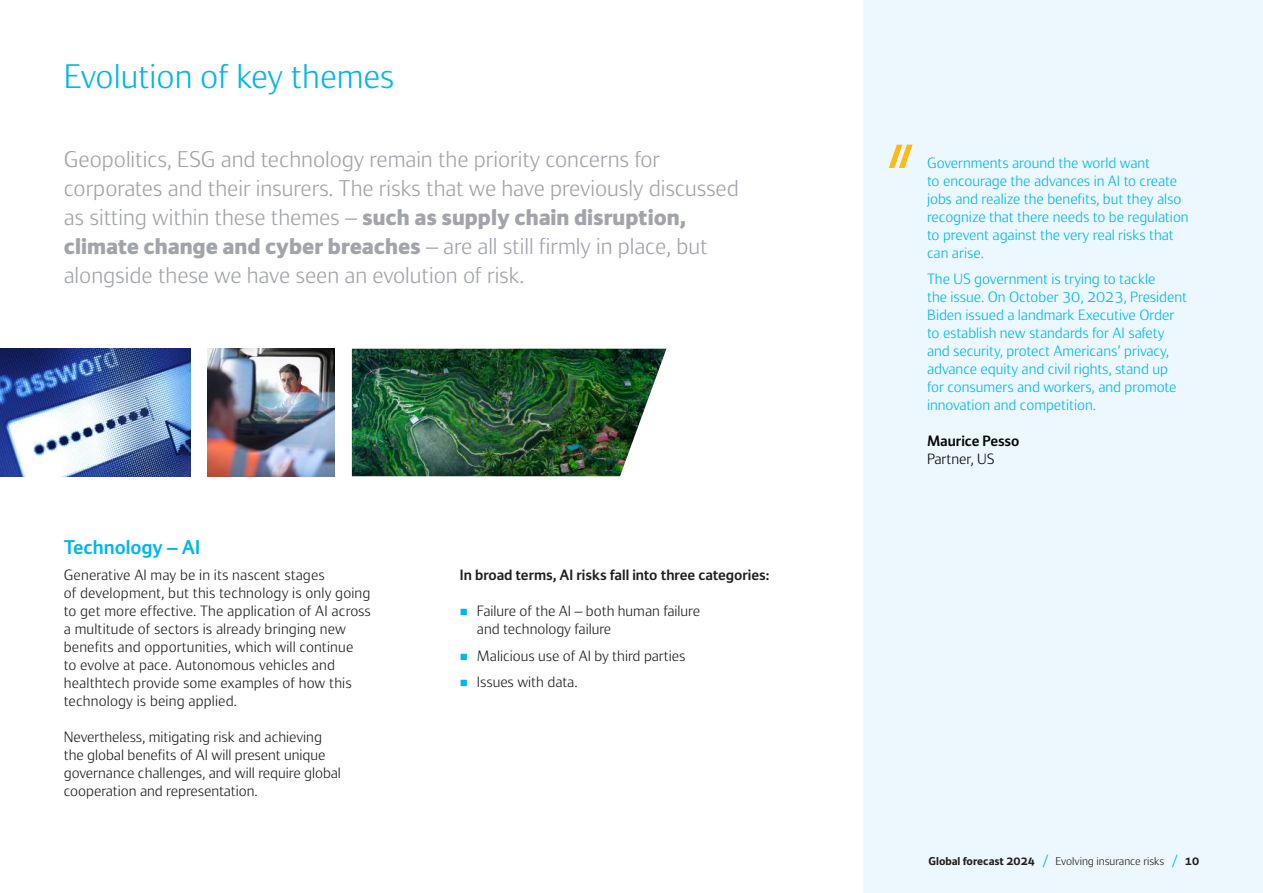
<style>
.page{position:relative;width:1263px;height:893px;background:#fff}
.page>*{position:absolute;margin:0;border:0;box-sizing:border-box;transform-origin:0 0}
.t1{font:300 36px "Kennedys";color:#00b6ef}
.t2{font:300 24px/28.8px "Kennedys";color:#a2a4ac}
.t3{font:600 21px "Kennedys";color:#00b6ef}
.t4{font:300 15.75px/18px "Kennedys";color:#241f1f}
.t5{font:300 15.75px/18px "Kennedys";color:#00b6ef}
.t6{font:600 15.75px "Kennedys";color:#241f1f}
.t7{font:600 15.75px "Kennedys";letter-spacing:-.005em;color:#05060b}
.t8{font:300 15.75px "Kennedys";color:#05060b}
.t9{font:300 12px "Kennedys";color:#241f1f}
.s1{font-weight:800}
.s2{color:#00b6ef}
.s3{font-weight:700}
.s4{font-weight:400;color:#00b6ef}
</style>
<div class="page">
<div style="left:863px;top:0;width:400px;height:893px;background:#ecf8fe"></div>
<svg style="left:889px;top:145px;width:23px;height:23px"></svg>
<img style="left:0;top:349px;width:191px;height:127px">
<img style="left:352px;top:349px;width:314px;height:127px">
<img style="left:208px;top:349px;width:127px;height:127px">
<h1 class="t1" style="left:64px;top:57px;width:332px">Evolution of key themes</h1>
<p class="t2" style="left:64px;top:145px;width:677px">Geopolitics, ESG and technology remain the priority concerns for corporates and their insurers. The risks that we have previously discussed as sitting within these themes – <span class="s1">such as supply chain disruption, climate change and cyber breaches</span> – are all still firmly in place, but alongside these we have seen an evolution of risk.</p>
<h3 class="t3" style="left:64px;top:536px;width:138px">Technology – AI</h3>
<p class="t4" style="left:64px;top:566px;width:309px">Generative AI may be in its nascent stages<br>of development, but this technology is only going to get more effective. The application of AI across a multitude of sectors is already bringing new benefits and opportunities, which will continue<br>to evolve at pace. Autonomous vehicles and healthtech provide some examples of how this technology is being applied.</p>
<p class="t4" style="left:64px;top:728px;width:279px">Nevertheless, mitigating risk and achieving the global benefits of AI will present unique governance challenges, and will require global cooperation and representation.</p>
<p class="t6" style="left:460px;top:567px;width:311px">In broad terms, AI risks fall into three categories:</p>
<p class="t4" style="left:477px;top:602px;width:225px;text-indent:-17px"><span class="s2">■</span> Failure of the AI – both human failure and technology failure</p>
<p class="t4" style="left:460px;top:647px;width:227px"><span class="s2">■</span> Malicious use of AI by third parties</p>
<p class="t4" style="left:460px;top:673px;width:119px"><span class="s2">■</span> Issues with data.</p>
<p class="t5" style="left:927px;top:154px;width:263px">Governments around the world want<br>to encourage the advances in AI to create jobs and realize the benefits, but they also recognize that there needs to be regulation to prevent against the very real risks that can arise.</p>
<p class="t5" style="left:927px;top:270px;width:262px">The US government is trying to tackle<br>the issue. On October 30, 2023, President Biden issued a landmark Executive Order to establish new standards for AI safety and security, protect Americans’ privacy, advance equity and civil rights, stand up for consumers and workers, and promote innovation and competition.</p>
<p class="t7" style="left:927px;top:432px;width:94px">Maurice Pesso</p>
<p class="t8" style="left:927px;top:450px;width:69px">Partner, US</p>
<p class="t9" style="left:928px;top:855px;width:272px"><span class="s3">Global forecast 2024</span> <span class="s4">/</span> Evolving insurance risks <span class="s4">/</span> <span class="s3">10</span></p>
</div>
